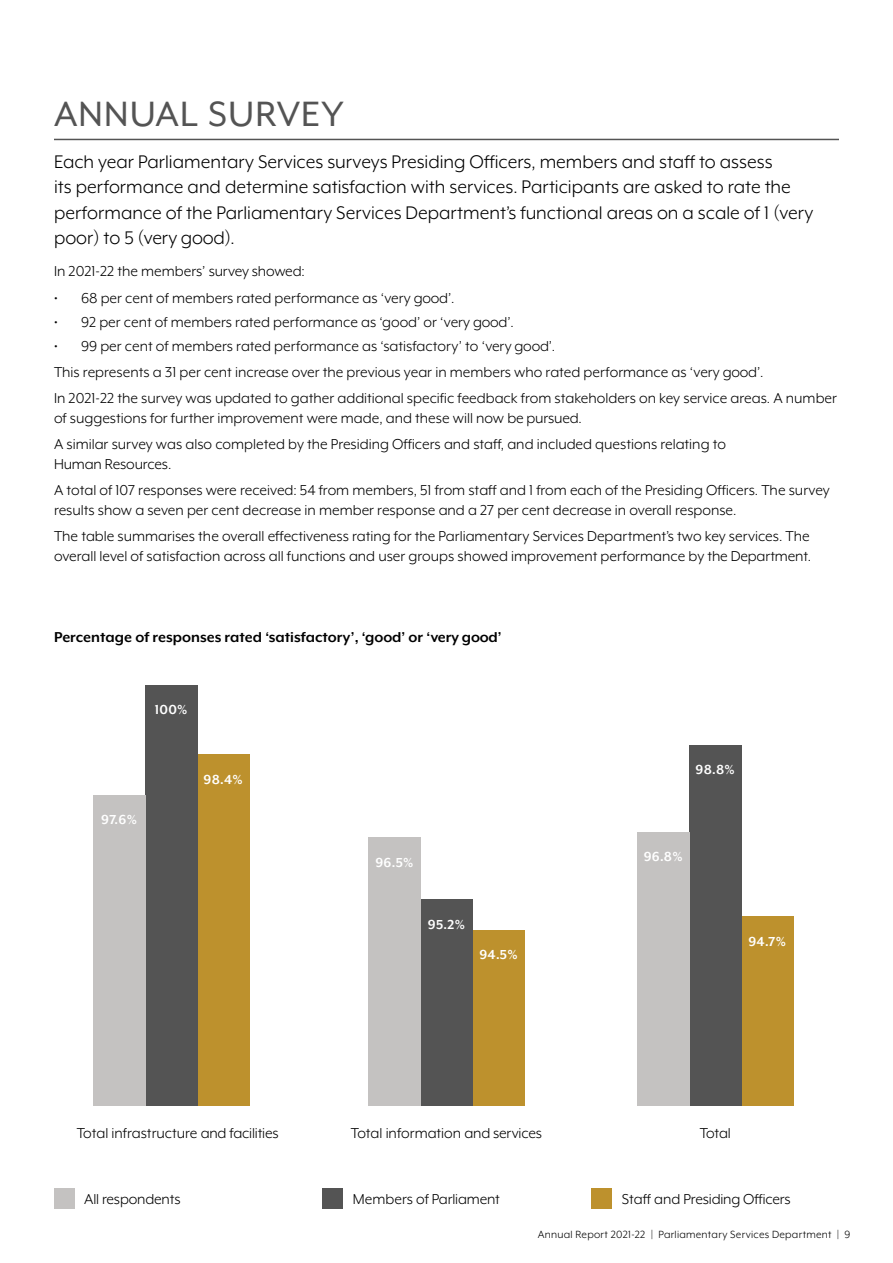
<style>
.page{position:relative;width:893px;height:1263px;background:#fff}
.page>*{position:absolute;margin:0;border:0;box-sizing:border-box;transform-origin:0 0}
.t1{font:40.5px "Mr Eaves XL Mod OT";letter-spacing:.03em;color:#545454}
.t2{font:21px/25.2px "Mr Eaves XL Mod OT";color:#000}
.t3{font:16.5px/26.2px "Mr Eaves XL Mod OT";color:#000}
.t4{font:700 16.5px "Mr Eaves XL Mod OT";color:#000}
.t5{font:700 15px "Mr Eaves XL Mod OT";letter-spacing:.02em;color:#fff}
.t6{font:12px "Mr Eaves XL Mod OT";letter-spacing:.02em;color:#000}
</style>
<div class="page">
<hr style="left:54px;top:139px;width:785px;height:1px;background:#545454">
<div style="left:197px;top:754px;width:52px;height:352px;background:#bd912d"></div>
<div style="left:741px;top:917px;width:52px;height:189px;background:#bd912d"></div>
<div style="left:472px;top:930px;width:52px;height:176px;background:#bd912d"></div>
<div style="left:145px;top:685px;width:52px;height:421px;background:#545454"></div>
<div style="left:689px;top:745px;width:52px;height:361px;background:#545454"></div>
<div style="left:420px;top:900px;width:52px;height:206px;background:#545454"></div>
<div style="left:93px;top:795px;width:52px;height:311px;background:#c4c2c1"></div>
<div style="left:637px;top:832px;width:52px;height:274px;background:#c4c2c1"></div>
<div style="left:368px;top:838px;width:52px;height:268px;background:#c4c2c1"></div>
<div style="left:54px;top:1189px;width:20px;height:20px;background:#c4c2c1"></div>
<div style="left:323px;top:1189px;width:20px;height:20px;background:#545454"></div>
<div style="left:591px;top:1189px;width:21px;height:20px;background:#bd912d"></div>
<h1 class="t1" style="left:54px;top:92px;width:291px">ANNUAL SURVEY</h1>
<p class="t2" style="left:54px;top:149px;width:761px">Each year Parliamentary Services surveys Presiding Officers, members and staff to assess<br>its performance and determine satisfaction with services. Participants are asked to rate the performance of the Parliamentary Services Department’s functional areas on a scale of 1 (very poor) to 5 (very good).</p>
<p class="t3" style="left:54px;top:258px;width:252px">In 2021-22 the members’ survey showed:</p>
<p class="t3" style="left:54px;top:284px;width:402px">• 68 per cent of members rated performance as ‘very good’.</p>
<p class="t3" style="left:54px;top:308px;width:461px">• 92 per cent of members rated performance as ‘good’ or ‘very good’.</p>
<p class="t3" style="left:54px;top:332px;width:784px">• 99 per cent of members rated performance as ‘satisfactory’ to ‘very good’.<br>This represents a 31 per cent increase over the previous year in members who rated performance as ‘very good’.<br>In 2021-22 the survey was updated to gather additional specific feedback from stakeholders on key service areas. A number</p>
<p class="t3" style="left:54px;top:405px;width:673px">of suggestions for further improvement were made, and these will now be pursued.<br>A similar survey was also completed by the Presiding Officers and staff, and included questions relating to</p>
<p class="t3" style="left:54px;top:451px;width:777px">Human Resources.<br>A total of 107 responses were received: 54 from members, 51 from staff and 1 from each of the Presiding Officers. The survey</p>
<p class="t3" style="left:54px;top:497px;width:757px">results show a seven per cent decrease in member response and a 27 per cent decrease in overall response.<br>The table summarises the overall effectiveness rating for the Parliamentary Services Department’s two key services. The</p>
<p class="t3" style="left:54px;top:543px;width:759px">overall level of satisfaction across all functions and user groups showed improvement performance by the Department.</p>
<p class="t4" style="left:54px;top:628px;width:449px">Percentage of responses rated ‘satisfactory’, ‘good’ or ‘very good’</p>
<p class="t5" style="left:155px;top:701px;width:34px">100%</p>
<p class="t5" style="left:101px;top:811px;width:37px">97.6%</p>
<p class="t5" style="left:203px;top:771px;width:41px">98.4%</p>
<p class="t5" style="left:375px;top:854px;width:40px">96.5%</p>
<p class="t5" style="left:428px;top:916px;width:39px">95.2%</p>
<p class="t5" style="left:479px;top:946px;width:40px">94.5%</p>
<p class="t5" style="left:696px;top:762px;width:41px">98.8%</p>
<p class="t5" style="left:644px;top:848px;width:40px">96.8%</p>
<p class="t5" style="left:748px;top:933px;width:39px">94.7%</p>
<p class="t3" style="left:77px;top:1119px;width:203px">Total infrastructure and facilities</p>
<p class="t3" style="left:351px;top:1119px;width:193px">Total information and services</p>
<p class="t3" style="left:700px;top:1119px;width:32px">Total</p>
<p class="t3" style="left:84px;top:1186px;width:98px">All respondents</p>
<p class="t3" style="left:353px;top:1186px;width:149px">Members of Parliament</p>
<p class="t3" style="left:622px;top:1186px;width:171px">Staff and Presiding Officers</p>
<p class="t6" style="left:538px;top:1228px;width:314px">Annual Report 2021-22 | Parliamentary Services Department | 9</p>
</div>
